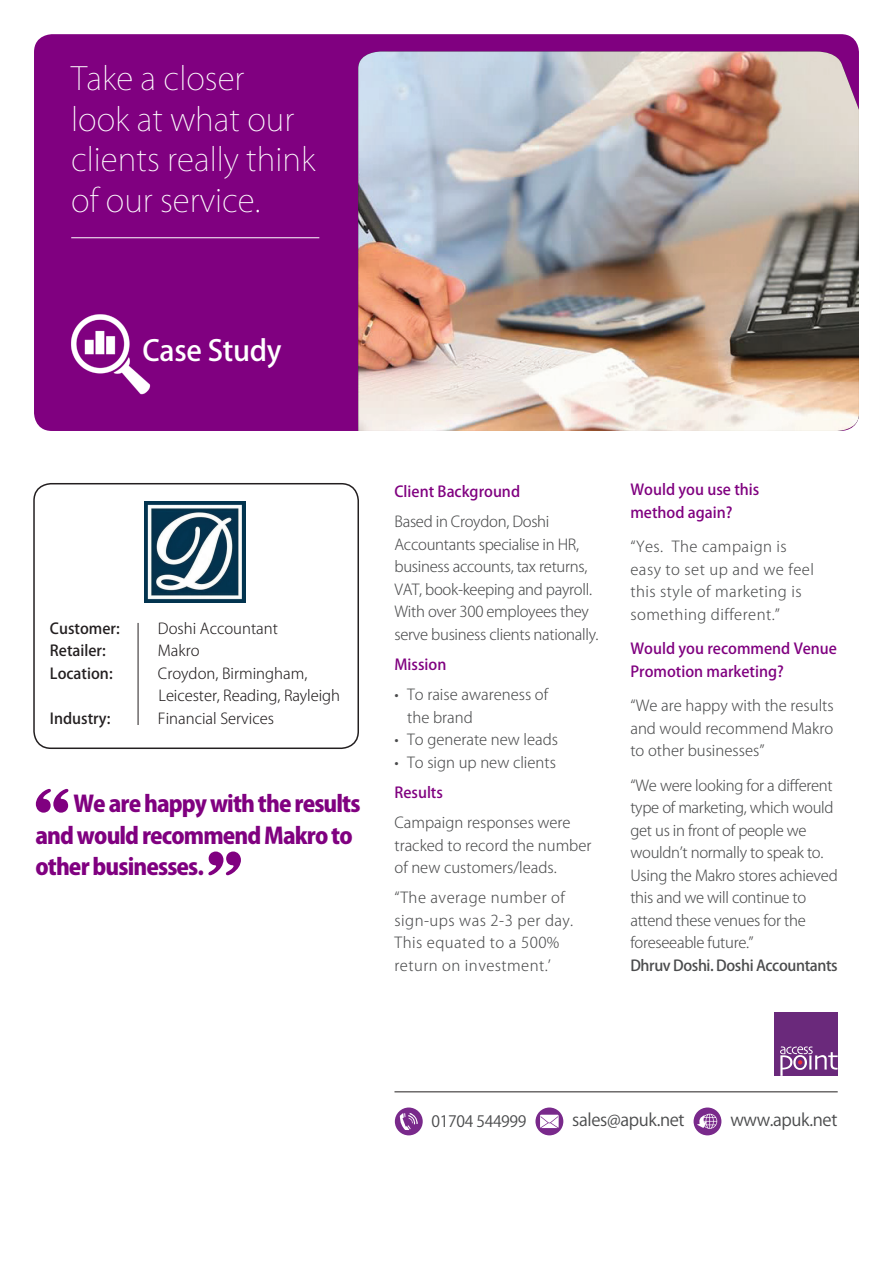
<style>
.page{position:relative;width:893px;height:1263px;background:#fff}
.page>*{position:absolute;margin:0;border:0;box-sizing:border-box;transform-origin:0 0}
.t1{font:75px "Stencil";color:#800080}
.t2{font:200 31.5px/40.5px "Koz Go Pr 6 N";color:#fff}
.t3{font:500 28.5px "Koz Go Pr 6 N";letter-spacing:-.01em;color:#fff}
.t4{font:800 22.5px/31.5px "Koz Go Pr 6 N";letter-spacing:-.04em;color:#800080}
.t5{font:16.95px "Koz Go Pr 6 N";letter-spacing:-.02em;color:#4b4c4d}
.t6{font:15.6px "Koz Go Pr 6 N";letter-spacing:-.02em;color:#4b4c4d}
.Normal_Text_Para{font:300 15px/22.5px "Koz Go Pr 6 N";letter-spacing:-.02em;color:#4b4c4d}
.Normal_Text_Para-2{font:300 15px/22.5px "Koz Go Pr 6 N";letter-spacing:.03em;color:#4b4c4d}
.Normal_Text_Para-3{font:300 15px/22.5px "Koz Go Pr 6 N";color:#4b4c4d}
.t7{font:500 15px/22.5px "Koz Go Pr 6 N";color:#800080}
.Tabs{font:300 15px/22.5px "Koz Go Pr 6 N";color:#231f20}
.Tabs-2{font:500 15px "Koz Go Pr 6 N";color:#231f20}
.t8{font:500 15px "Koz Go Pr 6 N";letter-spacing:-.025em;color:#4b4c4d}
</style>
<div class="page">
<div style="left:33px;top:483px;width:326px;height:266px;border:2px solid #231f20;border-radius:17px"></div>
<div style="left:34px;top:34px;width:825px;height:397px;background:#800080;border-radius:18px"></div>
<img style="left:358px;top:52px;width:501px;height:379px">
<img style="left:71px;top:314px;width:80px;height:81px">
<div style="left:774px;top:1012px;width:63px;height:64px;background:#6a297b"></div>
<svg style="left:780px;top:1046px;width:58px;height:30px"></svg>
<hr style="left:394px;top:1091px;width:444px;height:1px;background:#231f20">
<hr style="left:71px;top:237px;width:248px;height:1px;background:#fff">
<hr style="left:138px;top:623px;width:1px;height:102px;background:#231f20">
<img style="left:144px;top:502px;width:102px;height:101px">
<svg style="left:535px;top:1107px;width:28px;height:28px"></svg>
<svg style="left:540px;top:1115px;width:19px;height:13px"></svg>
<div style="left:395px;top:1107px;width:28px;height:28px;background:#79298b;border-radius:50%"></div>
<svg style="left:399px;top:1113px;width:19px;height:17px"></svg>
<div style="left:694px;top:1107px;width:27px;height:28px;background:#79298b;border-radius:50%"></div>
<svg style="left:697px;top:1114px;width:20px;height:15px"></svg>
<p class="t2" style="left:71px;top:59px;width:175px">Take a closer</p>
<p class="t2" style="left:71px;top:99px;width:246px">look at what our clients really think of our service.</p>
<p class="t3" style="left:142px;top:334px;width:141px">Case Study</p>
<p class="Tabs-2" style="left:50px;top:620px;width:71px">Customer:</p>
<p class="Tabs" style="left:158px;top:617px;width:121px">Doshi Accountant</p>
<p class="Tabs-2" style="left:50px;top:642px;width:57px">Retailer:</p>
<p class="Tabs" style="left:158px;top:640px;width:43px">Makro</p>
<p class="Tabs-2" style="left:50px;top:665px;width:64px">Location:</p>
<p class="Tabs" style="left:158px;top:662px;width:184px">Croydon, Birmingham,<br>Leicester, Reading, Rayleigh</p>
<p class="Tabs-2" style="left:50px;top:710px;width:62px">Industry:</p>
<p class="Tabs" style="left:158px;top:707px;width:118px">Financial Services</p>
<p class="t1" style="left:31px;top:772px;width:44px">“</p>
<p class="t4" style="left:35px;top:789px;width:327px;text-indent:38px">We are happy with the results and would recommend Makro to other businesses.</p>
<p class="t1" style="left:203px;top:834px;width:44px">”</p>
<p class="t7" style="left:394px;top:480px;width:127px">Client Background</p>
<p class="Normal_Text_Para" style="left:394px;top:511px;width:194px">Based in Croydon, Doshi<br>Accountants specialise in HR, business accounts, tax returns,</p>
<p class="Normal_Text_Para" style="left:394px;top:578px;width:205px">VAT, book-keeping and payroll.<br>With over 300 employees they serve business clients nationally.</p>
<p class="t7" style="left:394px;top:653px;width:53px">Mission</p>
<p class="Normal_Text_Para-3" style="left:407px;top:684px;width:142px;text-indent:-13px">• To raise awareness of the brand</p>
<p class="Normal_Text_Para-3" style="left:394px;top:729px;width:165px">• To generate new leads</p>
<p class="Normal_Text_Para-3" style="left:394px;top:751px;width:163px">• To sign up new clients</p>
<p class="t7" style="left:394px;top:781px;width:50px">Results</p>
<p class="Normal_Text_Para-3" style="left:394px;top:812px;width:199px">Campaign responses were tracked to record the number of new customers/leads.</p>
<p class="Normal_Text_Para-2" style="left:394px;top:887px;width:180px">“The average number of sign-ups was 2-3 per day.<br>This equated to a 500% return on investment.’</p>
<p class="t7" style="left:630px;top:479px;width:130px">Would you use this</p>
<p class="t7" style="left:630px;top:501px;width:104px">method again?</p>
<p class="Normal_Text_Para-2" style="left:630px;top:536px;width:185px">“Yes. The campaign is easy to set up and we feel this style of marketing is something different.”</p>
<p class="t7" style="left:630px;top:638px;width:208px">Would you recommend Venue<br>Promotion marketing?</p>
<p class="Normal_Text_Para" style="left:630px;top:695px;width:205px;text-align:justify">“We are happy with the results and would recommend Makro to other businesses”</p>
<p class="Normal_Text_Para" style="left:630px;top:774px;width:209px">“We were looking for a different type of marketing, which would get us in front of people we wouldn’t normally to speak to.<br>Using the Makro stores achieved this and we will continue to attend these venues for the foreseeable future.”</p>
<p class="t8" style="left:630px;top:957px;width:209px">Dhruv Doshi. Doshi Accountants</p>
<p class="t6" style="left:432px;top:1112px;width:96px">01704 544999</p>
<p class="t5" style="left:572px;top:1110px;width:114px">sales@apuk.net</p>
<p class="t5" style="left:730px;top:1110px;width:108px">www.apuk.net</p>
</div>
